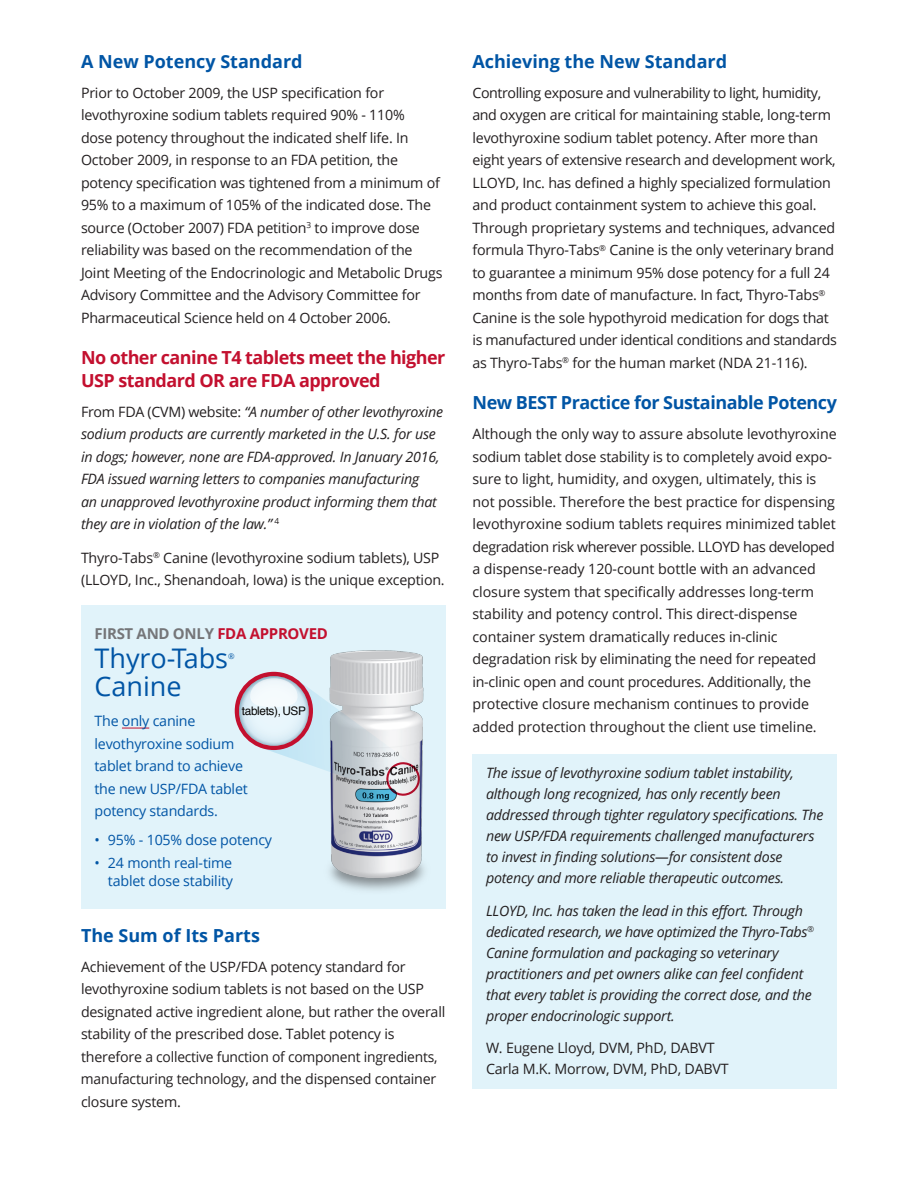
<style>
.page{position:relative;width:918px;height:1188px;background:#fff}
.page>*{position:absolute;margin:0;border:0;box-sizing:border-box;transform-origin:0 0}
.t1{font:27px "Open Sans";color:#0155a5}
.subhead_1{font:700 18px/22.5px "Open Sans";letter-spacing:-.03em;color:#c3102f}
.subhead_1-2{font:700 18px "Open Sans";color:#0155a5}
.subhead_1-3{font:700 18px "Open Sans";letter-spacing:-.025em;color:#0155a5}
.t2{font:700 15px "Open Sans";letter-spacing:-.02em;color:#757679}
.t3{font:14.25px/22.5px "Open Sans";letter-spacing:-.015em;color:#231f20}
.t4{font:italic 14.25px/21px "Open Sans";letter-spacing:-.015em;color:#231f20}
.t5{font:14.25px/22.5px "Open Sans";letter-spacing:-.015em;color:#0155a5}
.t6{font:11.85px "Helvetica";letter-spacing:-.03em;color:#050504}
.t7{font:7.8px "Open Sans";color:#0155a5}
.s1{font-style:normal}
.s2{color:#c3102f}
</style>
<div class="page">
<div style="left:81px;top:605px;width:365px;height:304px;background:#e1f3fa"></div>
<svg style="left:122px;top:728px;width:27px;height:1px"></svg>
<img style="left:329px;top:650px;width:96px;height:241px">
<div style="left:235px;top:672px;width:78px;height:78px;background:#c3102f;border-radius:50%"></div>
<svg style="left:239px;top:676px;width:70px;height:70px"></svg>
<svg style="left:250px;top:678px;width:170px;height:119px"></svg>
<div style="left:472px;top:754px;width:365px;height:335px;background:#e1f3fa"></div>
<p class="subhead_1-2" style="left:81px;top:49px;width:223px">A New Potency Standard</p>
<p class="t3" style="left:81px;top:81px;width:363px">Prior to October 2009, the USP specification for levothyroxine sodium tablets required 90% - 110%<br>dose potency throughout the indicated shelf life. In October 2009, in response to an FDA petition, the potency specification was tightened from a minimum of 95% to a maximum of 105% of the indicated dose. The source (October 2007) FDA petition<sup>3</sup> to improve dose reliability was based on the recommendation of the Joint Meeting of the Endocrinologic and Metabolic Drugs Advisory Committee and the Advisory Committee for Pharmaceutical Science held on 4 October 2006.</p>
<p class="subhead_1" style="left:81px;top:346px;width:366px">No other canine T4 tablets meet the higher<br>USP standard OR are FDA approved</p>
<p class="t4" style="left:81px;top:400px;width:364px;line-height:22.5px"><span class="s1">From FDA (CVM) website:</span> “A number of other levothyroxine sodium products are currently marketed in the U.S. for use in dogs; however, none are FDA-approved. In January 2016, FDA issued warning letters to companies manufacturing<br>an unapproved levothyroxine product informing them that they are in violation of the law.” <sup>4</sup></p>
<p class="t3" style="left:81px;top:546px;width:365px">Thyro-Tabs<sup>®</sup> Canine (levothyroxine sodium tablets), USP (LLOYD, Inc., Shenandoah, Iowa) is the unique exception.</p>
<p class="t2" style="left:94px;top:623px;width:235px">FIRST AND ONLY <span class="s2">FDA APPROVED</span></p>
<p class="t1" style="left:94px;top:639px;width:135px">Thyro-Tabs</p>
<p class="t7" style="left:228px;top:650px;width:8px">®</p>
<p class="t1" style="left:94px;top:668px;width:89px">Canine</p>
<p class="t5" style="left:94px;top:709px;width:155px">The only canine levothyroxine sodium tablet brand to achieve the new USP/FDA tablet potency standards.</p>
<p class="t5" style="left:94px;top:829px;width:179px">• 95% - 105% dose potency</p>
<p class="t5" style="left:94px;top:853px;width:140px;line-height:18px;text-align:right">• 24 month real-time tablet dose stability</p>
<p class="subhead_1-2" style="left:81px;top:922px;width:180px">The Sum of Its Parts</p>
<p class="t3" style="left:81px;top:955px;width:366px">Achievement of the USP/FDA potency standard for levothyroxine sodium tablets is not based on the USP designated active ingredient alone, but rather the overall stability of the prescribed dose. Tablet potency is therefore a collective function of component ingredients, manufacturing technology, and the dispensed container closure system.</p>
<p class="t6" style="left:242px;top:701px;width:66px">tablets), USP</p>
<p class="subhead_1-2" style="left:472px;top:49px;width:256px">Achieving the New Standard</p>
<p class="t3" style="left:472px;top:81px;width:366px">Controlling exposure and vulnerability to light, humidity, and oxygen are critical for maintaining stable, long-term levothyroxine sodium tablet potency. After more than eight years of extensive research and development work, LLOYD, Inc. has defined a highly specialized formulation and product containment system to achieve this goal.<br>Through proprietary systems and techniques, advanced formula Thyro-Tabs<sup>®</sup> Canine is the only veterinary brand to guarantee a minimum 95% dose potency for a full 24 months from date of manufacture. In fact, Thyro-Tabs<sup>® </sup>Canine is the sole hypothyroid medication for dogs that is manufactured under identical conditions and standards as Thyro-Tabs<sup>®</sup> for the human market (NDA 21-116).</p>
<p class="subhead_1-3" style="left:472px;top:390px;width:366px">New BEST Practice for Sustainable Potency</p>
<p class="t3" style="left:472px;top:422px;width:366px">Although the only way to assure absolute levothyroxine sodium tablet dose stability is to completely avoid expo&shy;sure to light, humidity, and oxygen, ultimately, this is not possible. Therefore the best practice for dispensing levothyroxine sodium tablets requires minimized tablet degradation risk wherever possible. LLOYD has developed a dispense-ready 120-count bottle with an advanced closure system that specifically addresses long-term stability and potency control. This direct-dispense container system dramatically reduces in-clinic degradation risk by eliminating the need for repeated in-clinic open and count procedures. Additionally, the protective closure mechanism continues to provide added protection throughout the client use timeline.</p>
<p class="t4" style="left:486px;top:762px;width:339px">The issue of levothyroxine sodium tablet instability, although long recognized, has only recently been addressed through tighter regulatory specifications. The new USP/FDA requirements challenged manufacturers to invest in finding solutions—for consistent dose potency and more reliable therapeutic outcomes.</p>
<p class="t4" style="left:486px;top:900px;width:330px">LLOYD, Inc. has taken the lead in this effort. Through dedicated research, we have optimized the Thyro-Tabs<sup>® </sup>Canine formulation and packaging so veterinary practitioners and pet owners alike can feel confident that every tablet is providing the correct dose, and the proper endocrinologic support.</p>
<p class="t3" style="left:486px;top:1037px;width:244px;line-height:21px">W. Eugene Lloyd, DVM, PhD, DABVT<br>Carla M.K. Morrow, DVM, PhD, DABVT</p>
</div>
